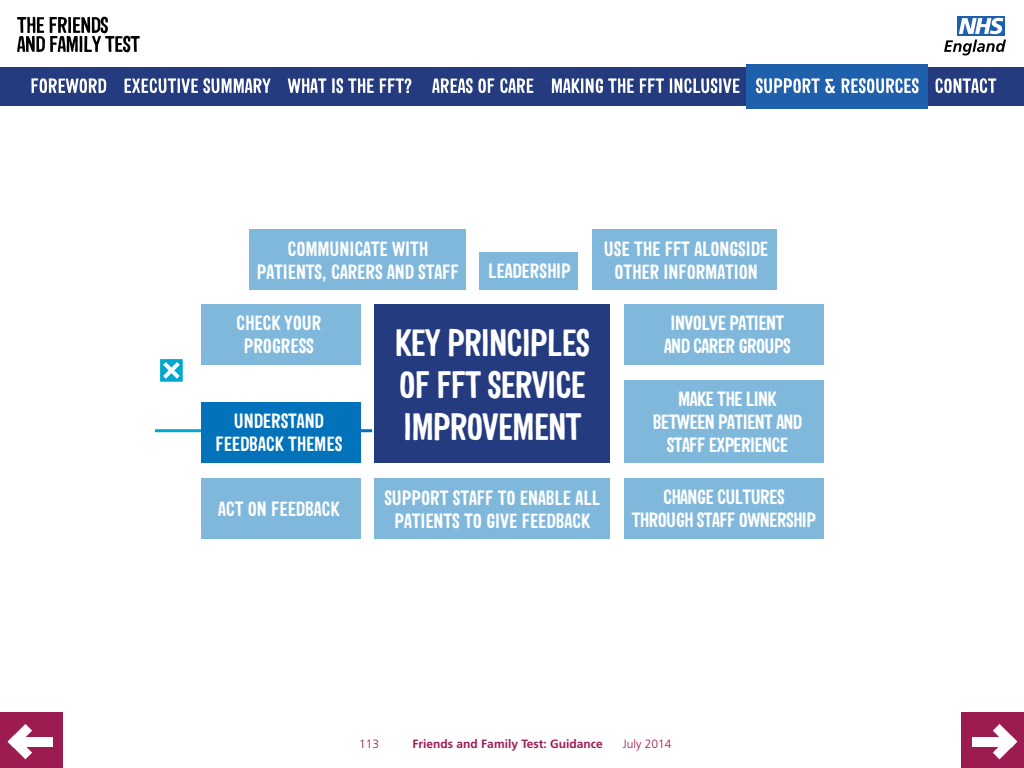
<style>
.page{position:relative;width:1024px;height:768px;background:#fff}
.page>*{position:absolute;margin:0;border:0;box-sizing:border-box;transform-origin:0 0}
.t1{font:700 37px/42px "Sini";letter-spacing:-.025em;color:#fff;text-align:justify}
.t2{font:700 20px/23px "Sini";color:#fff;text-align:center}
.t3{font:700 20px/23px "Sini";letter-spacing:-.025em;color:#fff;text-align:center}
.t4{font:700 12px "Frutiger";color:#9c1c52}
.t5{font:300 12px "Frutiger";color:#9c1c52}
</style>
<div class="page">
<div style="left:0;top:67px;width:1024px;height:39px;background:#253b80"></div>
<div style="left:958px;top:16px;width:47px;height:20px;background:#1f60ad"></div>
<svg style="left:959px;top:18px;width:44px;height:16px"></svg>
<svg style="left:944px;top:40px;width:62px;height:15px"></svg>
<div style="left:747px;top:64px;width:181px;height:45px;background:#1f60ad"></div>
<svg style="left:756px;top:78px;width:163px;height:16px"></svg>
<div style="left:0;top:713px;width:63px;height:55px;background:#9c1c52"></div>
<div style="left:12px;top:737px;width:41px;height:9px;background:#fff"></div>
<svg style="left:8px;top:724px;width:24px;height:35px"></svg>
<div style="left:961px;top:713px;width:63px;height:55px;background:#9c1c52"></div>
<div style="left:972px;top:737px;width:41px;height:9px;background:#fff"></div>
<svg style="left:993px;top:724px;width:24px;height:35px"></svg>
<svg style="left:288px;top:78px;width:123px;height:16px"></svg>
<svg style="left:432px;top:78px;width:101px;height:16px"></svg>
<svg style="left:552px;top:78px;width:188px;height:16px"></svg>
<svg style="left:935px;top:78px;width:61px;height:16px"></svg>
<svg style="left:124px;top:78px;width:147px;height:16px"></svg>
<svg style="left:31px;top:78px;width:75px;height:15px"></svg>
<svg style="left:17px;top:16px;width:123px;height:37px"></svg>
<hr style="left:155px;top:429px;width:158px;height:3px;background:#00a8cf">
<hr style="left:353px;top:429px;width:205px;height:3px;background:#0272ba">
<svg style="left:362px;top:429px;width:248px;height:34px"></svg>
<div style="left:374px;top:304px;width:236px;height:158px;background:#253b80"></div>
<div style="left:479px;top:252px;width:99px;height:38px;background:#80b8dc"></div>
<div style="left:592px;top:230px;width:185px;height:60px;background:#80b8dc"></div>
<div style="left:624px;top:304px;width:200px;height:61px;background:#80b8dc"></div>
<div style="left:624px;top:380px;width:200px;height:82px;background:#80b8dc"></div>
<div style="left:624px;top:478px;width:200px;height:60px;background:#80b8dc"></div>
<div style="left:374px;top:478px;width:236px;height:60px;background:#80b8dc"></div>
<div style="left:201px;top:478px;width:159px;height:60px;background:#80b8dc"></div>
<div style="left:201px;top:402px;width:159px;height:60px;background:#0272ba"></div>
<div style="left:201px;top:304px;width:159px;height:61px;background:#80b8dc"></div>
<div style="left:249px;top:230px;width:216px;height:60px;background:#80b8dc"></div>
<svg style="left:159px;top:358px;width:25px;height:25px"></svg>
<p class="t2" style="left:604px;top:237px;width:166px">USE THE FFT ALONGSIDE<br>OTHER INFORMATION</p>
<p class="t3" style="left:664px;top:311px;width:128px">INVOLVE PATIENT<br>AND CARER GROUPS</p>
<p class="t3" style="left:653px;top:387px;width:151px">MAKE THE LINK<br>BETWEEN PATIENT AND<br>STAFF EXPERIENCE</p>
<p class="t3" style="left:632px;top:485px;width:186px">CHANGE CULTURES<br>THROUGH STAFF OWNERSHIP</p>
<p class="t2" style="left:257px;top:237px;width:203px">COMMUNICATE WITH<br>PATIENTS, CARERS AND STAFF</p>
<p class="t2" style="left:488px;top:259px;width:84px">LEADERSHIP</p>
<p class="t2" style="left:236px;top:311px;width:87px">CHECK YOUR<br>PROGRESS</p>
<h1 class="t1" style="left:395px;top:321px;width:196px">KEY PRINCIPLES OF FFT SERVICE IMPROVEMENT</h1>
<p class="t2" style="left:234px;top:409px;width:20px">UNDERSTAND</p>
<p class="t2" style="left:215px;top:432px;width:10px">FEEDBACK</p>
<p class="t2" style="left:288px;top:432px;width:10px">THEMES</p>
<p class="t2" style="left:384px;top:486px;width:217px">SUPPORT STAFF TO ENABLE ALL<br>PATIENTS TO GIVE FEEDBACK</p>
<p class="t2" style="left:218px;top:497px;width:123px">ACT ON FEEDBACK</p>
<p class="t5" style="left:359px;top:738px;width:22px">113</p>
<p class="t4" style="left:413px;top:737px;width:192px">Friends and Family Test: Guidance</p>
<p class="t5" style="left:623px;top:738px;width:50px">July 2014</p>
</div>
